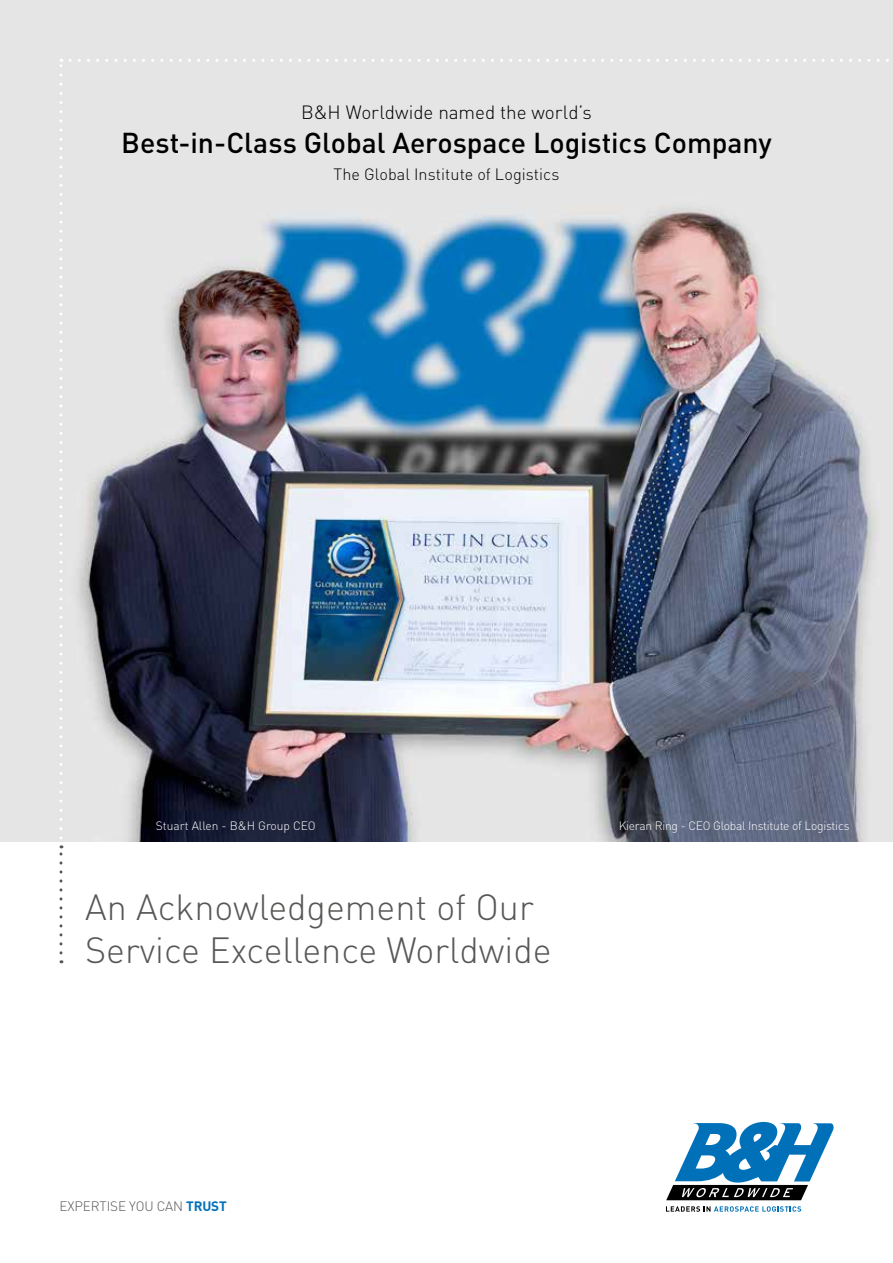
<style>
.page{position:relative;width:893px;height:1263px;background:#fff}
.page>*{position:absolute;margin:0;border:0;box-sizing:border-box;transform-origin:0 0}
.t1{font:300 36px/43.2px "DIN";color:#575756}
.t2{font:500 28.5px "DIN";letter-spacing:-.005em;color:#000}
.t3{font:300 18.9px "DIN";letter-spacing:-.005em;color:#000}
.t4{font:300 16.2px "DIN";color:#000}
.t5{font:300 13.5px "DIN";letter-spacing:-.01em;color:#575756}
.t6{font:300 12px "DIN";letter-spacing:-.02em;color:#fff}
.t7{font:300 12px "DIN";color:#fff}
.s1{font-weight:700;color:#0071b9}
</style>
<div class="page">
<img style="left:0;top:0;width:893px;height:842px">
<svg style="left:666px;top:1122px;width:168px;height:78px"></svg>
<svg style="left:666px;top:1206px;width:135px;height:6px"></svg>
<svg style="left:59px;top:59px;width:3px;height:779px"></svg>
<svg style="left:70px;top:59px;width:823px;height:3px"></svg>
<svg style="left:59px;top:845px;width:3px;height:108px"></svg>
<p class="t3" style="left:301px;top:100px;width:292px">B&amp;H Worldwide named the world’s</p>
<p class="t2" style="left:121px;top:124px;width:652px">Best-in-Class Global Aerospace Logistics Company</p>
<p class="t4" style="left:333px;top:164px;width:228px">The Global Institute of Logistics</p>
<p class="t7" style="left:156px;top:819px;width:161px">Stuart Allen - B&amp;H Group CEO</p>
<p class="t6" style="left:619px;top:819px;width:232px">Kieran Ring - CEO Global Institute of Logistics</p>
<p class="t1" style="left:85px;top:885px;width:468px">An Acknowledgement of Our<br>Service Excellence Worldwide</p>
<p class="t5" style="left:60px;top:1197px;width:169px">EXPERTISE YOU CAN <span class="s1">TRUST</span></p>
</div>
